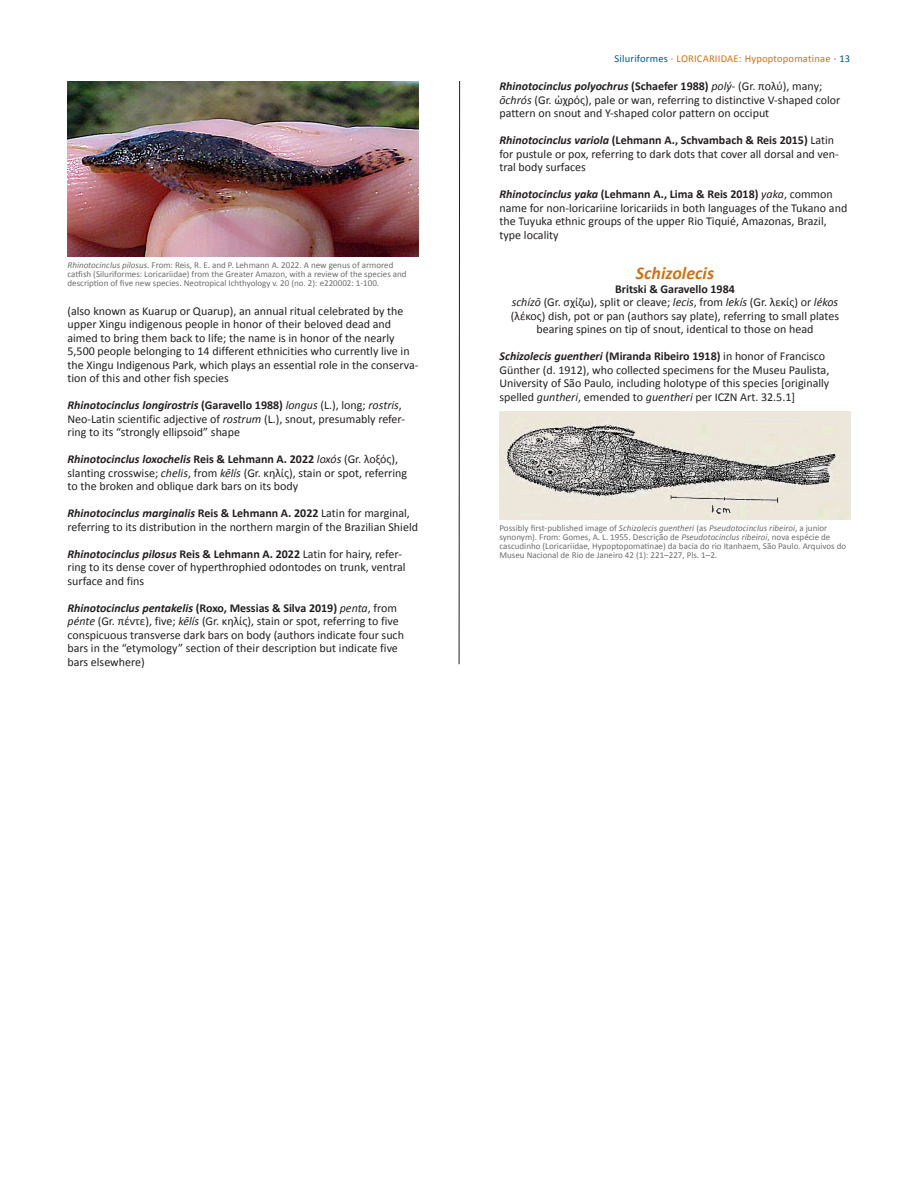
<style>
.page{position:relative;width:918px;height:1188px;background:#fff}
.page>*{position:absolute;margin:0;border:0;box-sizing:border-box;transform-origin:0 0}
.t1{font:italic 700 18px "Calibri";color:#cd7317}
.t2{font:12px/13.5px "Calibri";color:#231f20}
.t3{font:700 12px "Calibri";color:#231f20}
.t4{font:10.5px "Calibri";letter-spacing:.02em;color:#cd7317}
.t5{font:9px/9px "Calibri";color:#6c6d70}
.s1{font-style:italic}
.s2{font-weight:700;font-style:italic}
.s3{font-weight:700}
.s4{color:#00558f}
</style>
<div class="page">
<svg style="left:458px;top:81px;width:2px;height:584px"></svg>
<img style="left:68px;top:81px;width:350px;height:175px">
<img style="left:500px;top:411px;width:350px;height:108px">
<p class="t5" style="left:68px;top:260px;width:341px"><span class="s1">Rhinotocinclus pilosus</span>. From: Reis, R. E. and P. Lehmann A. 2022. A new genus of armored catfish (Siluriformes: Loricariidae) from the Greater Amazon, with a review of the species and description of five new species. Neotropical Ichthyology v. 20 (no. 2): e220002: 1-100.</p>
<p class="t2" style="left:68px;top:304px;width:352px">(also known as Kuarup or Quarup), an annual ritual celebrated by the upper Xingu indigenous people in honor of their beloved dead and aimed to bring them back to life; the name is in honor of the nearly 5,500 people belonging to 14 different ethnicities who currently live in the Xingu Indigenous Park, which plays an essential role in the conserva&shy;tion of this and other fish species</p>
<p class="t2" style="left:68px;top:398px;width:339px"><span class="s2">Rhinotocinclus longirostris</span> <span class="s3">(Garavello 1988)</span> <span class="s1">longus</span> (L.), long; <span class="s1">rostris</span>,<br>Neo-Latin scientific adjective of <span class="s1">rostrum</span> (L.), snout, presumably refer&shy;ring to its “strongly ellipsoid” shape</p>
<p class="t2" style="left:68px;top:452px;width:341px"><span class="s2">Rhinotocinclus loxochelis</span> <span class="s3">Reis &amp; Lehmann A. 2022</span> <span class="s1">loxós</span> (Gr. λοξός), slanting crosswise; <span class="s1">chelis</span>, from <span class="s1">kēlís</span> (Gr. κηλίς), stain or spot, referring to the broken and oblique dark bars on its body</p>
<p class="t2" style="left:68px;top:506px;width:352px"><span class="s2">Rhinotocinclus marginalis</span> <span class="s3">Reis &amp; Lehmann A. 2022</span> Latin for marginal, referring to its distribution in the northern margin of the Brazilian Shield</p>
<p class="t2" style="left:68px;top:547px;width:340px"><span class="s2">Rhinotocinclus pilosus</span> <span class="s3">Reis &amp; Lehmann A. 2022</span> Latin for hairy, refer&shy;ring to its dense cover of hyperthrophied odontodes on trunk, ventral surface and fins</p>
<p class="t2" style="left:68px;top:601px;width:338px"><span class="s2">Rhinotocinclus pentakelis</span> <span class="s3">(Roxo, Messias &amp; Silva 2019)</span> <span class="s1">penta</span>, from <span class="s1">pénte</span> (Gr. πέντε), five; <span class="s1">kēlís</span> (Gr. κηλίς), stain or spot, referring to five conspicuous transverse dark bars on body (authors indicate four such bars in the “etymology” section of their description but indicate five bars elsewhere)</p>
<p class="t4" style="left:615px;top:51px;width:237px"><span class="s4">Siluriformes</span> · LORICARIIDAE: Hypoptopomatinae <span class="s4">· 13</span></p>
<p class="t2" style="left:500px;top:79px;width:342px"><span class="s2">Rhinotocinclus polyochrus</span> <span class="s3">(Schaefer 1988)</span> <span class="s1">polý</span>- (Gr. πολύ), many; <span class="s1">ōchrós</span> (Gr. ὠχρός), pale or wan, referring to distinctive V-shaped color pattern on snout and Y-shaped color pattern on occiput</p>
<p class="t2" style="left:500px;top:133px;width:341px"><span class="s2">Rhinotocinclus variola</span> <span class="s3">(Lehmann A., Schvambach &amp; Reis 2015)</span> Latin for pustule or pox, referring to dark dots that cover all dorsal and ven&shy;tral body surfaces</p>
<p class="t2" style="left:500px;top:187px;width:349px"><span class="s2">Rhinotocinclus yaka</span> <span class="s3">(Lehmann A., Lima &amp; Reis 2018)</span> <span class="s1">yaka</span>, common name for non-loricariine loricariids in both languages of the Tukano and the Tuyuka ethnic groups of the upper Rio Tiquié, Amazonas, Brazil, type locality</p>
<p class="t1" style="left:636px;top:260px;width:80px">Schizolecis</p>
<p class="t3" style="left:615px;top:280px;width:121px">Britski &amp; Garavello 1984</p>
<p class="t2" style="left:511px;top:295px;width:330px;text-align:center"><span class="s1">schízō</span> (Gr. σχίζω), split or cleave; <span class="s1">lecis</span>, from <span class="s1">lekís</span> (Gr. λεκίς) or <span class="s1">lékos </span>(λέκος) dish, pot or pan (authors say plate), referring to small plates bearing spines on tip of snout, identical to those on head</p>
<p class="t2" style="left:500px;top:349px;width:331px"><span class="s2">Schizolecis guentheri</span> <span class="s3">(Miranda Ribeiro 1918)</span> in honor of Francisco Günther (d. 1912), who collected specimens for the Museu Paulista, University of São Paulo, including holotype of this species [originally spelled <span class="s1">guntheri</span>, emended to <span class="s1">guentheri</span> per ICZN Art. 32.5.1]</p>
<p class="t5" style="left:500px;top:523px;width:348px">Possibly first-published image of <span class="s1">Schizolecis guentheri</span> (as <span class="s1">Pseudotocinclus ribeiroi</span>, a junior synonym). From: Gomes, A. L. 1955. Descrição de <span class="s1">Pseudotocinclus ribeiroi</span>, nova espécie de cascudinho (Loricariidae, Hypoptopomatinae) da bacia do rio Itanhaem, São Paulo. Arquivos do Museu Nacional de Rio de Janeiro 42 (1): 221–227, Pls. 1–2.</p>
</div>
